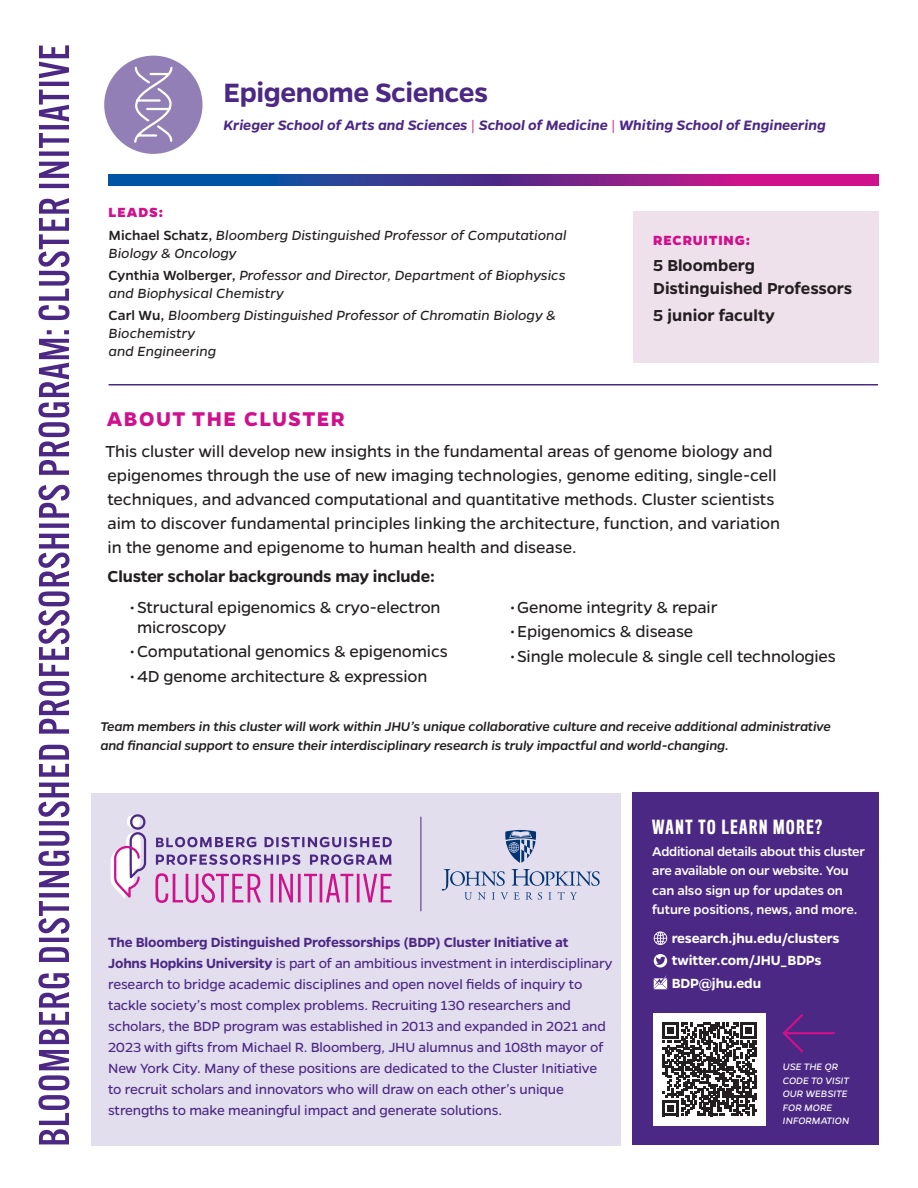
<style>
.page{position:relative;width:918px;height:1188px;background:#fff}
.page>*{position:absolute;margin:0;border:0;box-sizing:border-box;transform-origin:0 0}
.ProfName{font:600 30px "Gentona";letter-spacing:-.015em;color:#4c2885}
.BodyCopy{font:700 22.5px "Gentona";letter-spacing:.065em;color:#cf118c}
.BodyCopy-2{font:18px/24px "Gentona";letter-spacing:-.005em;color:#231f20}
.ProfDescription{font:600 18px/22.5px "Gentona";color:#231f20}
.BodyCopy-3{font:600 18px "Gentona";letter-spacing:-.01em;color:#231f20}
.ProfTitle{font:500 18px "Titling Gothic FB Comp";letter-spacing:.09em;color:#fff}
.BodyCopy-4{font:italic 600 15.3px "Gentona";color:#4c2885}
.BodyCopy-5{font:15px/21px "Gentona";letter-spacing:-.01em;color:#4c2885}
.ProfDescription-2{font:italic 15px/18px "Gentona";color:#231f20}
.BodyCopy-6{font:600 15px "Gentona";letter-spacing:-.01em;color:#fff}
.ProfDescription-3{font:800 15px "Gentona";letter-spacing:.06em;color:#cf118c}
.BodyCopy-7{font:italic 500 14.25px/18.8px "Gentona";letter-spacing:-.01em;color:#231f20}
.BodyCopy-8{font:500 14.25px/19.5px "Gentona";letter-spacing:-.015em;color:#fff}
.BodyCopy-9{font:italic 10.5px/13.5px "Gentona";letter-spacing:-.005em;color:#fff}
.s1{font-weight:300;font-style:normal;color:#cf118c}
.s2{font-weight:500;font-style:normal}
.s3{font-weight:600}
</style>
<div class="page">
<div style="left:104px;top:56px;width:98px;height:98px;background:#917fb5;border-radius:50%"></div>
<svg style="left:109px;top:175px;width:769px;height:10px;background:#603192"></svg>
<svg style="left:38px;top:45px;width:32px;height:1099px"></svg>
<div style="left:632px;top:792px;width:246px;height:352px;background:#4c2885"></div>
<svg style="left:654px;top:932px;width:13px;height:13px"></svg>
<svg style="left:654px;top:954px;width:13px;height:14px"></svg>
<svg style="left:654px;top:975px;width:13px;height:14px"></svg>
<div style="left:633px;top:211px;width:245px;height:151px;background:#efe1eb"></div>
<hr style="left:784px;top:1032px;width:51px;height:2px;background:#cf118c">
<svg style="left:782px;top:1014px;width:24px;height:39px"></svg>
<div style="left:653px;top:1013px;width:113px;height:112px;background:#fff"></div>
<svg style="left:663px;top:1022px;width:93px;height:94px"></svg>
<hr style="left:109px;top:384px;width:769px;height:2px;background:#4c2885">
<svg style="left:134px;top:66px;width:39px;height:77px"></svg>
<div style="left:92px;top:793px;width:529px;height:353px;background:#e2deed"></div>
<svg style="left:505px;top:830px;width:31px;height:33px"></svg>
<svg style="left:442px;top:869px;width:158px;height:31px"></svg>
<hr style="left:421px;top:817px;width:1px;height:94px;background:#4c2885">
<svg style="left:155px;top:873px;width:237px;height:30px"></svg>
<svg style="left:156px;top:854px;width:235px;height:11px"></svg>
<svg style="left:156px;top:837px;width:236px;height:10px"></svg>
<div style="left:127px;top:815px;width:13px;height:13px;background:#fff;border-radius:6px"></div>
<div style="left:130px;top:814px;width:15px;height:16px;border:2px solid #4c2885;border-radius:6px"></div>
<svg style="left:111px;top:832px;width:36px;height:66px"></svg>
<p class="ProfName" style="left:224px;top:75px;width:266px">Epigenome Sciences</p>
<p class="BodyCopy-4" style="left:224px;top:116px;width:604px">Krieger School of Arts and Sciences <span class="s1">|</span> School of Medicine <span class="s1">|</span> Whiting School of Engineering</p>
<p class="ProfDescription-3" style="left:109px;top:204px;width:56px">LEADS:</p>
<p class="ProfDescription-2" style="left:109px;top:226px;width:459px"><span class="s2">Michael Schatz,</span> Bloomberg Distinguished Professor of Computational<br>Biology &amp; Oncology</p>
<p class="ProfDescription-2" style="left:109px;top:266px;width:459px"><span class="s2">Cynthia Wolberger,</span> Professor and Director, Department of Biophysics and Biophysical Chemistry</p>
<p class="ProfDescription-2" style="left:109px;top:306px;width:449px"><span class="s2">Carl Wu,</span> Bloomberg Distinguished Professor of Chromatin Biology &amp;<br>Biochemistry<br>and Engineering</p>
<p class="ProfDescription-3" style="left:653px;top:231px;width:98px">RECRUITING:</p>
<p class="ProfDescription" style="left:653px;top:254px;width:200px">5 Bloomberg<br>Distinguished Professors</p>
<p class="ProfDescription" style="left:653px;top:304px;width:123px">5 junior faculty</p>
<p class="BodyCopy" style="left:107px;top:406px;width:239px">ABOUT THE CLUSTER</p>
<p class="BodyCopy-2" style="left:106px;top:439px;width:676px">This cluster will develop new insights in the fundamental areas of genome biology and epigenomes through the use of new imaging technologies, genome editing, single-cell techniques, and advanced computational and quantitative methods. Cluster scientists aim to discover fundamental principles linking the architecture, function, and variation in the genome and epigenome to human health and disease.</p>
<p class="BodyCopy-3" style="left:107px;top:566px;width:329px">Cluster scholar backgrounds may include:</p>
<p class="BodyCopy-2" style="left:137px;top:597px;width:305px;line-height:20.2px;text-indent:-8px">•Structural epigenomics &amp; cryo-electron microscopy</p>
<p class="BodyCopy-2" style="left:130px;top:640px;width:320px">•Computational genomics &amp; epigenomics</p>
<p class="BodyCopy-2" style="left:130px;top:664px;width:299px">•4D genome architecture &amp; expression</p>
<p class="BodyCopy-2" style="left:510px;top:595px;width:209px">•Genome integrity &amp; repair</p>
<p class="BodyCopy-2" style="left:510px;top:620px;width:185px">•Epigenomics &amp; disease</p>
<p class="BodyCopy-2" style="left:510px;top:644px;width:328px">•Single molecule &amp; single cell technologies</p>
<p class="BodyCopy-7" style="left:100px;top:717px;width:732px">Team members in this cluster will work within JHU’s unique collaborative culture and receive additional administrative and financial support to ensure their interdisciplinary research is truly impactful and world-changing.</p>
<p class="BodyCopy-5" style="left:108px;top:932px;width:506px"><span class="s3">The Bloomberg Distinguished Professorships (BDP) Cluster Initiative at<br>Johns Hopkins University</span> is part of an ambitious investment in interdisciplinary research to bridge academic disciplines and open novel fields of inquiry to tackle society’s most complex problems. Recruiting 130 researchers and scholars, the BDP program was established in 2013 and expanded in 2021 and 2023 with gifts from Michael R. Bloomberg, JHU alumnus and 108th mayor of New York City. Many of these positions are dedicated to the Cluster Initiative to recruit scholars and innovators who will draw on each other’s unique strengths to make meaningful impact and generate solutions.</p>
<p class="ProfTitle" style="left:652px;top:816px;width:171px">WANT TO LEARN MORE?</p>
<p class="BodyCopy-8" style="left:652px;top:842px;width:214px">Additional details about this cluster are available on our website. You can also sign up for updates on future positions, news, and more.</p>
<p class="BodyCopy-6" style="left:672px;top:929px;width:169px">research.jhu.edu/clusters</p>
<p class="BodyCopy-6" style="left:672px;top:952px;width:151px">twitter.com/JHU_BDPs</p>
<p class="BodyCopy-6" style="left:672px;top:974px;width:91px">BDP@jhu.edu</p>
<p class="BodyCopy-9" style="left:783px;top:1060px;width:68px">USE THE QR<br>CODE T0 VISIT<br>OUR WEBSITE<br>FOR MORE<br>INFORMATION</p>
</div>
